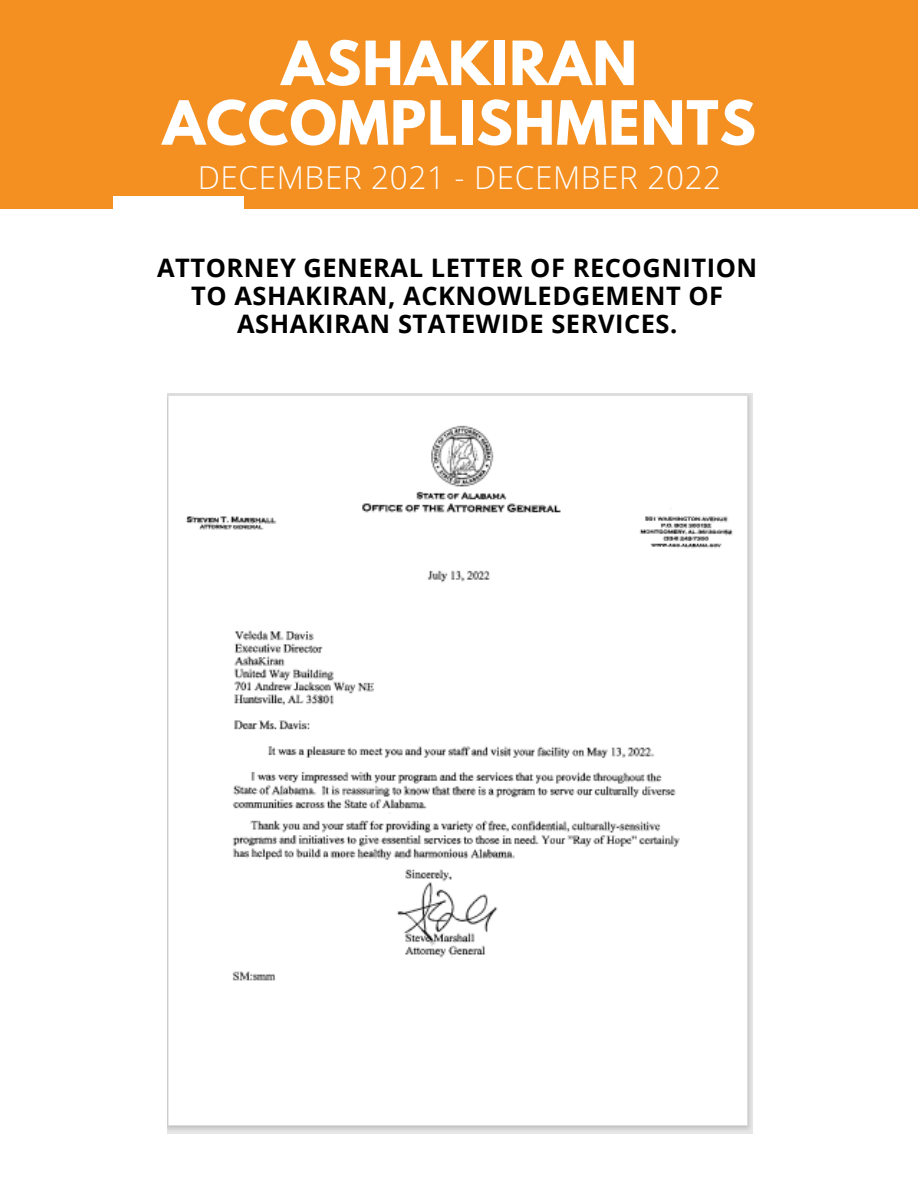
<style>
.page{position:relative;width:918px;height:1188px;background:#fff}
.page>*{position:absolute;margin:0;border:0;box-sizing:border-box;transform-origin:0 0}
.t1{font:700 54px/59.7px "League Spartan";letter-spacing:.02em;color:#fff;text-align:center}
.t2{font:300 31.5px "Open Sans";letter-spacing:.02em;color:#fff}
.t3{font:700 25.5px/28.2px "Open Sans";letter-spacing:.02em;color:#000;text-align:center}
</style>
<div class="page">
<div style="left:0;top:0;width:918px;height:209px;background:#f49021"></div>
<div style="left:114px;top:197px;width:130px;height:12px;background:#fff"></div>
<img style="left:167px;top:394px;width:585px;height:739px">
<h1 class="t1" style="left:163px;top:40px;width:595px">ASHAKIRAN<br>ACCOMPLISHMENTS</h1>
<p class="t2" style="left:198px;top:155px;width:525px">DECEMBER 2021 - DECEMBER 2022</p>
<p class="t3" style="left:157px;top:253px;width:602px">ATTORNEY GENERAL LETTER OF RECOGNITION<br>TO ASHAKIRAN, ACKNOWLEDGEMENT OF<br>ASHAKIRAN STATEWIDE SERVICES.</p>
</div>
